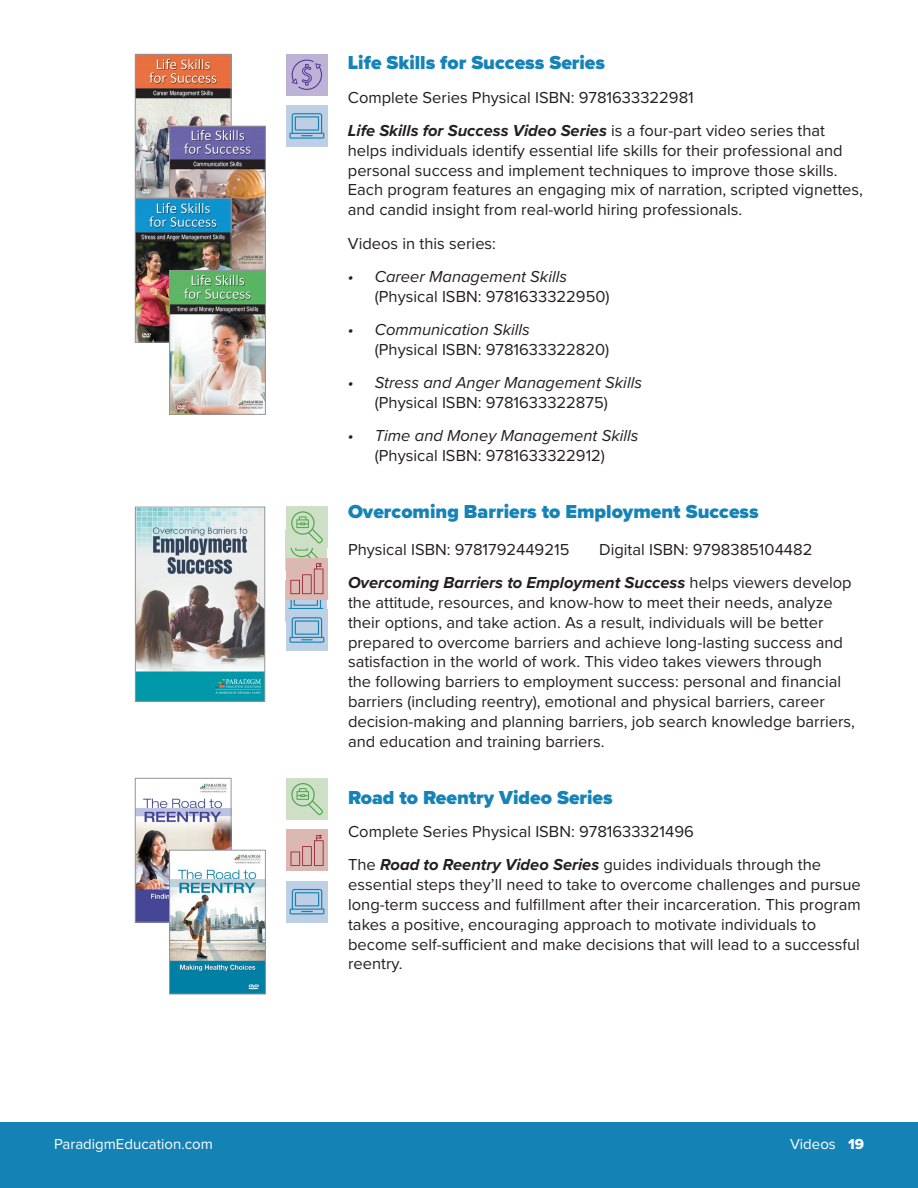
<style>
.page{position:relative;width:918px;height:1188px;background:#fff}
.page>*{position:absolute;margin:0;border:0;box-sizing:border-box;transform-origin:0 0}
.Heading_3{font:900 19.5px "Proxima Nova";color:#1683b7}
.Body_Copy{font:16.5px/19.8px "Proxima Nova";color:#231f20}
.t1{font:italic 16.5px/19.8px "Proxima Nova";color:#231f20;text-align:center}
.t2{font:15px "Proxima Nova";color:#fff}
.s1{font-weight:700;font-style:italic}
.s2{font-style:italic}
.s3{font-style:normal}
.s4{font-family:"Proxima Nova Extrabld"}
</style>
<div class="page">
<div style="left:286px;top:105px;width:42px;height:42px;background:#bccfe5"></div>
<svg style="left:289px;top:113px;width:35px;height:26px"></svg>
<img style="left:137px;top:56px;width:92px;height:284px">
<div style="left:135px;top:54px;width:96px;height:144px;border:1px solid #939598"></div>
<img style="left:171px;top:128px;width:93px;height:285px">
<div style="left:169px;top:126px;width:97px;height:144px;border:1px solid #939598"></div>
<div style="left:135px;top:198px;width:96px;height:144px;border:1px solid #939598"></div>
<div style="left:169px;top:270px;width:97px;height:145px;border:1px solid #939598"></div>
<div style="left:286px;top:54px;width:42px;height:42px;background:#beb3d7"></div>
<svg style="left:292px;top:60px;width:30px;height:30px"></svg>
<div style="left:285px;top:580px;width:42px;height:42px;background:#bccfe5"></div>
<div style="left:285px;top:529px;width:42px;height:42px;background:#cddfc5"></div>
<img style="left:137px;top:509px;width:126px;height:191px">
<div style="left:135px;top:507px;width:130px;height:195px;border:1px solid #939598"></div>
<div style="left:286px;top:609px;width:42px;height:42px;background:#bccfe5"></div>
<div style="left:286px;top:558px;width:42px;height:41px;background:#dbb8b1"></div>
<div style="left:286px;top:507px;width:42px;height:41px;background:#cddfc5"></div>
<svg style="left:288px;top:511px;width:36px;height:132px"></svg>
<div style="left:286px;top:881px;width:42px;height:41px;background:#bccfe5"></div>
<svg style="left:290px;top:889px;width:35px;height:25px"></svg>
<div style="left:286px;top:830px;width:42px;height:41px;background:#dbb8b1"></div>
<svg style="left:291px;top:835px;width:33px;height:31px"></svg>
<div style="left:287px;top:778px;width:41px;height:42px;background:#cddfc5"></div>
<svg style="left:291px;top:783px;width:32px;height:32px"></svg>
<img style="left:137px;top:783px;width:92px;height:137px">
<div style="left:135px;top:778px;width:96px;height:144px;border:1px solid #939598"></div>
<img style="left:171px;top:852px;width:93px;height:140px">
<div style="left:169px;top:850px;width:97px;height:144px;border:1px solid #939598"></div>
<div style="left:0;top:1122px;width:918px;height:66px;background:#1482b4"></div>
<p class="Heading_3" style="left:348px;top:48px;width:259px">Life Skills for Success Series</p>
<p class="Body_Copy" style="left:348px;top:87px;width:348px">Complete Series Physical ISBN: 9781633322981</p>
<p class="Body_Copy" style="left:348px;top:120px;width:517px"><span class="s1">Life Skills for Success Video Series</span> is a four-part video series that helps individuals identify essential life skills for their professional and personal success and implement techniques to improve those skills.<br>Each program features an engaging mix of narration, scripted vignettes, and candid insight from real-world hiring professionals.</p>
<p class="Body_Copy" style="left:348px;top:232px;width:150px">Videos in this series:</p>
<p class="Body_Copy" style="left:375px;top:266px;width:236px;text-indent:-27px"><span class="s2">• Career Management Skills </span>(Physical ISBN: 9781633322950)</p>
<p class="Body_Copy" style="left:375px;top:319px;width:236px;text-indent:-27px"><span class="s2">• Communication Skills<br></span>(Physical ISBN: 9781633322820)</p>
<p class="t1" style="left:348px;top:372px;width:296px">• Stress and Anger Management Skills <span class="s3">(Physical ISBN: 9781633322875)</span></p>
<p class="t1" style="left:348px;top:425px;width:292px">• Time and Money Management Skills <span class="s3">(Physical ISBN: 9781633322912)</span></p>
<p class="Heading_3" style="left:348px;top:497px;width:412px">Overcoming Barriers to Employment Success</p>
<p class="Body_Copy" style="left:348px;top:539px;width:223px">Physical ISBN: 9781792449215</p>
<p class="Body_Copy" style="left:599px;top:539px;width:215px">Digital ISBN: 9798385104482</p>
<p class="Body_Copy" style="left:348px;top:572px;width:509px"><span class="s1">Overcoming Barriers to Employment Success</span> helps viewers develop the attitude, resources, and know-how to meet their needs, analyze their options, and take action. As a result, individuals will be better prepared to overcome barriers and achieve long-lasting success and satisfaction in the world of work. This video takes viewers through<br>the following barriers to employment success: personal and financial barriers (including reentry), emotional and physical barriers, career decision-making and planning barriers, job search knowledge barriers, and education and training barriers.</p>
<p class="Heading_3" style="left:348px;top:783px;width:266px">Road to Reentry Video Series</p>
<p class="Body_Copy" style="left:348px;top:821px;width:347px">Complete Series Physical ISBN: 9781633321496</p>
<p class="Body_Copy" style="left:348px;top:854px;width:514px">The <span class="s1">Road to Reentry Video Series</span> guides individuals through the essential steps they’ll need to take to overcome challenges and pursue long-term success and fulfillment after their incarceration. This program takes a positive, encouraging approach to motivate individuals to become self-sufficient and make decisions that will lead to a successful reentry.</p>
<p class="t2" style="left:54px;top:1133px;width:160px">ParadigmEducation.com</p>
<p class="t2" style="left:790px;top:1133px;width:75px">Videos <span class="s4">19</span></p>
</div>
